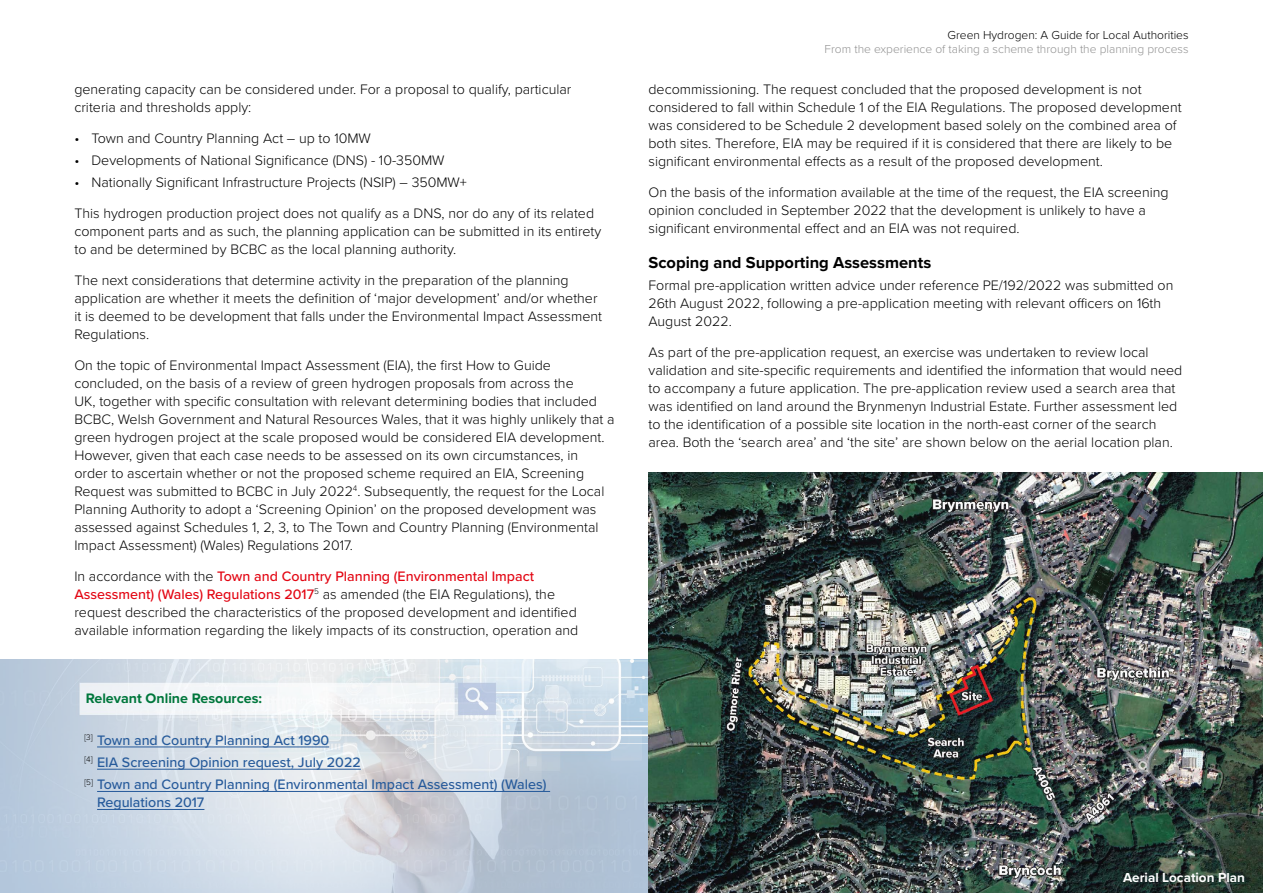
<style>
.page{position:relative;width:1263px;height:893px;background:#fff}
.page>*{position:absolute;margin:0;border:0;box-sizing:border-box;transform-origin:0 0}
.HyB_minor_sub_head{font:700 16.5px "Proxima Nova";color:#000}
.HyB_body_text{font:300 14.25px/18px "Proxima Nova";color:#000}
.HyB_resource_links{font:500 14.25px/18px "Proxima Nova";color:#275b9b}
.Online_Resources{font:700 14.25px "Proxima Nova";color:#00773c}
.HyB_caption{font:700 13.5px "Proxima Nova";color:#fff}
.t1{font:300 12px "Proxima Nova";color:#929292}
.t2{font:300 12px "Proxima Nova";color:#000}
.s1{font-weight:500;color:#e30613}
</style>
<div class="page">
<img style="left:0;top:660px;width:648px;height:233px">
<img style="left:648px;top:473px;width:615px;height:420px">
<hr style="left:97px;top:746px;width:232px;height:1px;background:#275b9b">
<hr style="left:97px;top:769px;width:264px;height:1px;background:#275b9b">
<hr style="left:97px;top:791px;width:453px;height:1px;background:#275b9b">
<hr style="left:97px;top:809px;width:107px;height:1px;background:#275b9b">
<p class="HyB_body_text" style="left:74px;top:80px;width:498px">generating capacity can be considered under. For a proposal to qualify, particular criteria and thresholds apply:</p>
<p class="HyB_body_text" style="left:74px;top:128px;width:298px">• Town and Country Planning Act – up to 10MW</p>
<p class="HyB_body_text" style="left:74px;top:151px;width:372px">• Developments of National Significance (DNS) - 10-350MW</p>
<p class="HyB_body_text" style="left:74px;top:173px;width:394px">• Nationally Significant Infrastructure Projects (NSIP) – 350MW+</p>
<p class="HyB_body_text" style="left:74px;top:204px;width:528px">This hydrogen production project does not qualify as a DNS, nor do any of its related component parts and as such, the planning application can be submitted in its entirety to and be determined by BCBC as the local planning authority.</p>
<p class="HyB_body_text" style="left:74px;top:270px;width:529px">The next considerations that determine activity in the preparation of the planning application are whether it meets the definition of ‘major development’ and/or whether it is deemed to be development that falls under the Environmental Impact Assessment Regulations.</p>
<p class="HyB_body_text" style="left:74px;top:355px;width:541px">On the topic of Environmental Impact Assessment (EIA), the first How to Guide concluded, on the basis of a review of green hydrogen proposals from across the<br>UK, together with specific consultation with relevant determining bodies that included BCBC, Welsh Government and Natural Resources Wales, that it was highly unlikely that a green hydrogen project at the scale proposed would be considered EIA development.<br>However, given that each case needs to be assessed on its own circumstances, in order to ascertain whether or not the proposed scheme required an EIA, Screening Request was submitted to BCBC in July 2022<sup>4</sup>. Subsequently, the request for the Local Planning Authority to adopt a ‘Screening Opinion’ on the proposed development was assessed against Schedules 1, 2, 3, to The Town and Country Planning (Environmental Impact Assessment) (Wales) Regulations 2017.</p>
<p class="HyB_body_text" style="left:74px;top:566px;width:505px">In accordance with the <span class="s1">Town and Country Planning (Environmental Impact Assessment) (Wales) Regulations 2017</span><sup>5</sup> as amended (the EIA Regulations), the request described the characteristics of the proposed development and identified available information regarding the likely impacts of its construction, operation and</p>
<p class="Online_Resources" style="left:86px;top:688px;width:178px">Relevant Online Resources:</p>
<p class="HyB_resource_links" style="left:84px;top:730px;width:246px"><sup>[3]</sup> Town and Country Planning Act 1990</p>
<p class="HyB_resource_links" style="left:84px;top:753px;width:278px"><sup>[4]</sup> EIA Screening Opinion request, July 2022</p>
<p class="HyB_resource_links" style="left:97px;top:775px;width:451px;text-indent:-13px"><sup>[5]</sup> Town and Country Planning (Environmental Impact Assessment) (Wales)<br>Regulations 2017</p>
<p class="t2" style="left:947px;top:26px;width:243px">Green Hydrogen: A Guide for Local Authorities</p>
<p class="t1" style="left:825px;top:40px;width:365px">From the experience of taking a scheme through the planning process</p>
<p class="HyB_body_text" style="left:648px;top:80px;width:535px">decommissioning. The request concluded that the proposed development is not considered to fall within Schedule 1 of the EIA Regulations. The proposed development was considered to be Schedule 2 development based solely on the combined area of both sites. Therefore, EIA may be required if it is considered that there are likely to be significant environmental effects as a result of the proposed development.</p>
<p class="HyB_body_text" style="left:648px;top:182px;width:522px">On the basis of the information available at the time of the request, the EIA screening opinion concluded in September 2022 that the development is unlikely to have a significant environmental effect and an EIA was not required.</p>
<h3 class="HyB_minor_sub_head" style="left:648px;top:250px;width:284px">Scoping and Supporting Assessments</h3>
<p class="HyB_body_text" style="left:648px;top:276px;width:526px">Formal pre-application written advice under reference PE/192/2022 was submitted on<br>26th August 2022, following a pre-application meeting with relevant officers on 16th<br>August 2022.</p>
<p class="HyB_body_text" style="left:648px;top:342px;width:535px">As part of the pre-application request, an exercise was undertaken to review local validation and site-specific requirements and identified the information that would need to accompany a future application. The pre-application review used a search area that was identified on land around the Brynmenyn Industrial Estate. Further assessment led to the identification of a possible site location in the north-east corner of the search area. Both the ‘search area’ and ‘the site’ are shown below on the aerial location plan.</p>
<p class="HyB_caption" style="left:1123px;top:867px;width:123px">Aerial Location Plan</p>
</div>
